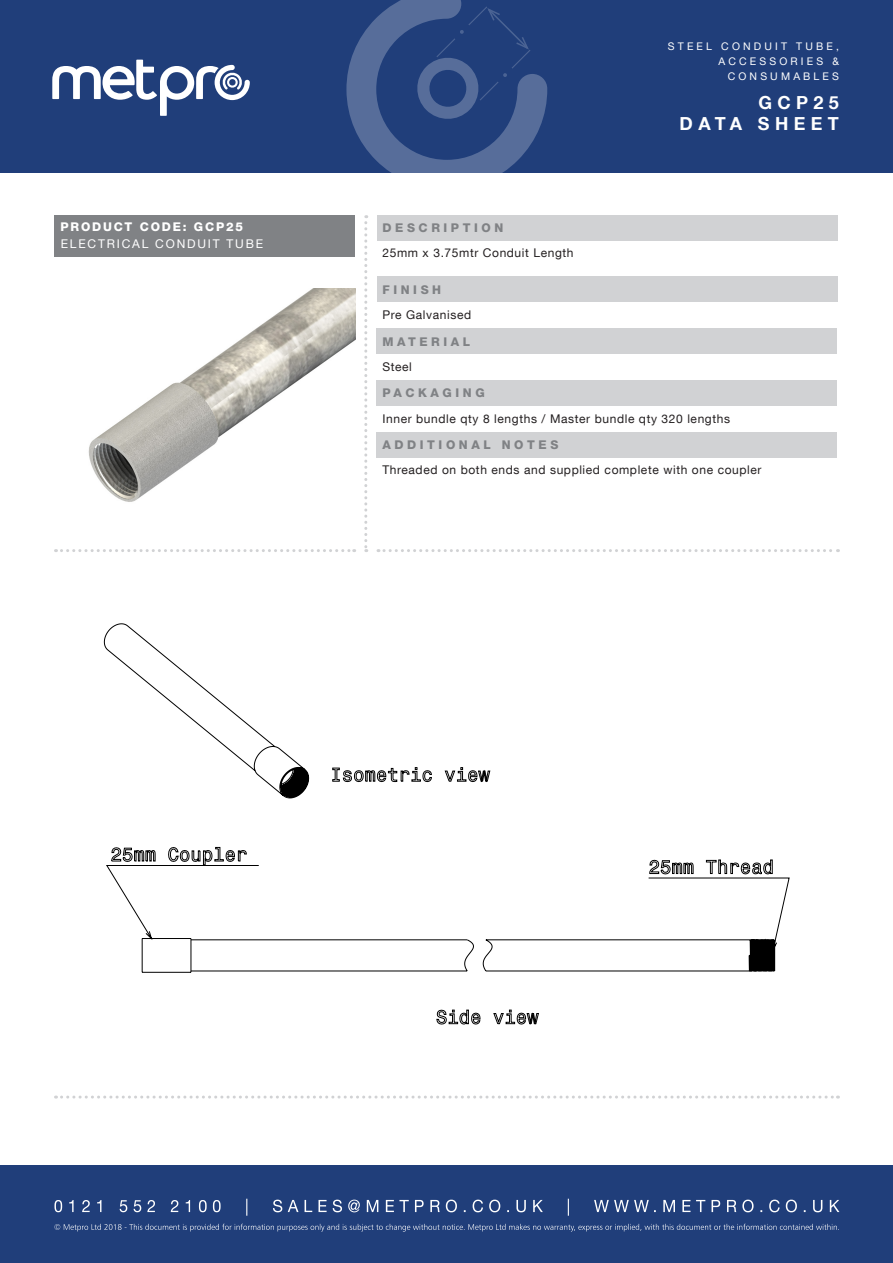
<style>
.page{position:relative;width:893px;height:1263px;background:#fff}
.page>*{position:absolute;margin:0;border:0;box-sizing:border-box;transform-origin:0 0}
.t1{font:700 18px "Helvetica Neue LT Com";letter-spacing:.3em;color:#fff}
.t2{font:12px "Helvetica Neue LT Com";letter-spacing:.05em;color:#231f20}
.t3{font:800 12px "Helvetica Neue LT Com";letter-spacing:.3em;color:#808285}
.t4{font:12px "Helvetica Neue LT Com";letter-spacing:.15em;color:#fff}
.t5{font:800 12px "Helvetica Neue LT Com";letter-spacing:.15em;color:#fff}
.t6{font:10.5px "Helvetica Neue LT Com";letter-spacing:.3em;color:#fff}
</style>
<div class="page">
<div style="left:0;top:1165px;width:893px;height:98px;background:#203e7a"></div>
<svg style="left:54px;top:1224px;width:785px;height:7px"></svg>
<svg style="left:54px;top:1199px;width:785px;height:17px"></svg>
<div style="left:0;top:0;width:893px;height:172px;background:#203e7a"></div>
<svg style="left:52px;top:60px;width:198px;height:56px"></svg>
<svg style="left:364px;top:215px;width:3px;height:337px"></svg>
<svg style="left:56px;top:549px;width:299px;height:3px"></svg>
<svg style="left:378px;top:549px;width:460px;height:3px"></svg>
<svg style="left:62px;top:1095px;width:776px;height:3px"></svg>
<svg style="left:346px;top:0;width:201px;height:173px"></svg>
<div style="left:376px;top:215px;width:461px;height:25px;background:#d1d2d4"></div>
<div style="left:55px;top:215px;width:300px;height:41px;background:#808285"></div>
<div style="left:376px;top:277px;width:461px;height:25px;background:#d1d2d4"></div>
<div style="left:376px;top:329px;width:461px;height:25px;background:#d1d2d4"></div>
<div style="left:376px;top:381px;width:461px;height:25px;background:#d1d2d4"></div>
<div style="left:376px;top:432px;width:461px;height:26px;background:#d1d2d4"></div>
<img style="left:88px;top:289px;width:267px;height:213px">
<svg style="left:436px;top:877px;width:354px;height:148px"></svg>
<svg style="left:104px;top:623px;width:671px;height:350px"></svg>
<p class="t5" style="left:61px;top:220px;width:184px">PRODUCT CODE: GCP25</p>
<p class="t4" style="left:61px;top:236px;width:204px">ELECTRICAL CONDUIT TUBE</p>
<p class="t6" style="left:668px;top:40px;width:173px">STEEL CONDUIT TUBE,</p>
<p class="t6" style="left:718px;top:55px;width:122px">ACCESSORIES &amp;</p>
<p class="t6" style="left:728px;top:70px;width:113px">CONSUMABLES</p>
<p class="t1" style="left:680px;top:112px;width:161px">DATA SHEET</p>
<p class="t1" style="left:758px;top:91px;width:82px">GCP25</p>
<p class="t3" style="left:382px;top:221px;width:122px">DESCRIPTION</p>
<p class="t2" style="left:382px;top:245px;width:193px">25mm x 3.75mtr Conduit Length</p>
<p class="t3" style="left:382px;top:282px;width:60px">FINISH</p>
<p class="t2" style="left:382px;top:307px;width:90px">Pre Galvanised</p>
<p class="t3" style="left:382px;top:334px;width:89px">MATERIAL</p>
<p class="t2" style="left:382px;top:359px;width:31px">Steel</p>
<p class="t3" style="left:382px;top:386px;width:104px">PACKAGING</p>
<p class="t2" style="left:382px;top:411px;width:349px">Inner bundle qty 8 lengths / Master bundle qty 320 lengths</p>
<p class="t3" style="left:382px;top:438px;width:178px">ADDITIONAL NOTES</p>
<p class="t2" style="left:382px;top:463px;width:381px">Threaded on both ends and supplied complete with one coupler</p>
</div>
